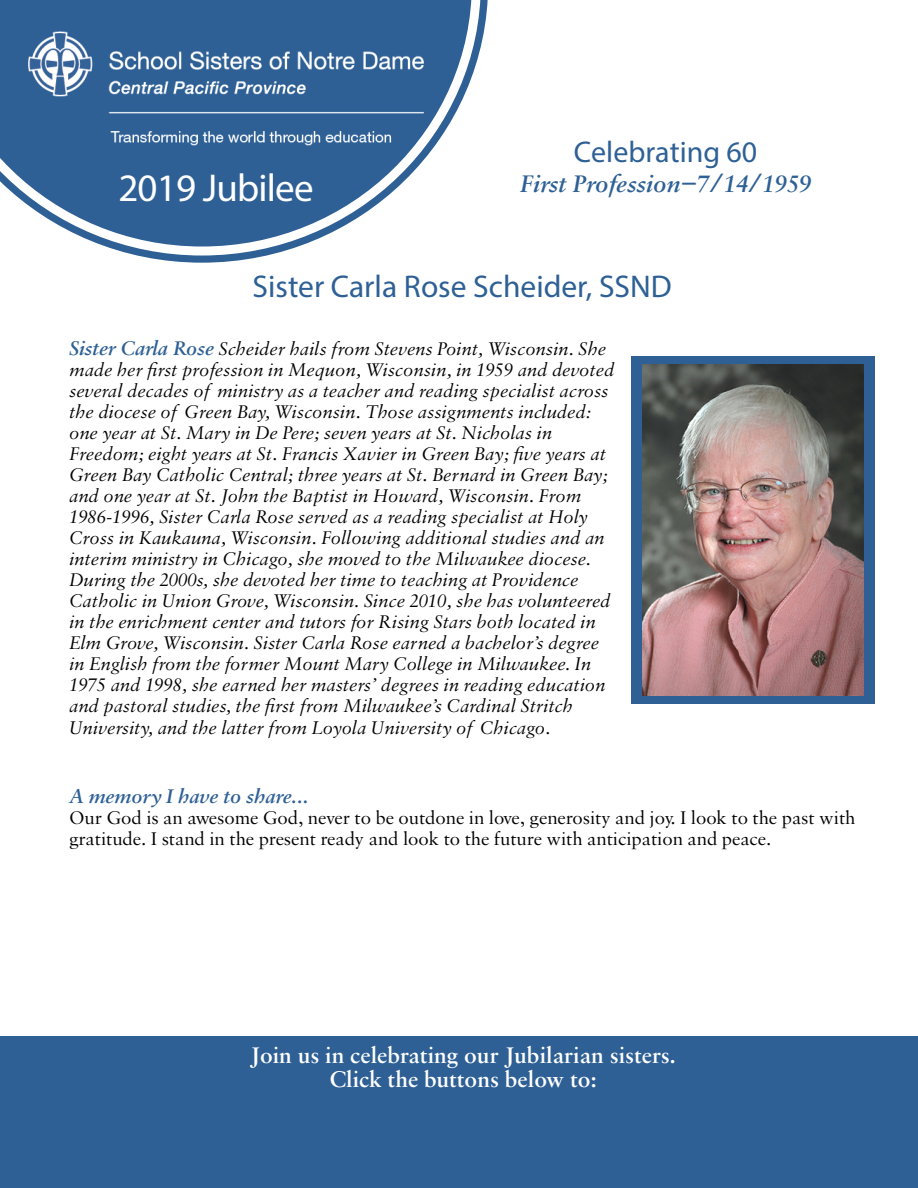
<style>
.page{position:relative;width:918px;height:1188px;background:#fff}
.page>*{position:absolute;margin:0;border:0;box-sizing:border-box;transform-origin:0 0}
.t1{font:39px "Myriad Pro";letter-spacing:-.02em;color:#fff}
.t2{font:31.5px "Myriad Pro";color:#2e6095}
.t3{font:30px "Myriad Pro";color:#2e6095}
.t4{font:italic 600 25.5px "Sabon MT Pro";color:#2e6095}
.t5{font:600 24px/24px "Sabon MT Pro";color:#fff;text-align:center}
.t6{font:italic 600 21px "Sabon MT Pro";color:#2e6095}
.t7{font:italic 19.5px/21px "Sabon MT Pro";letter-spacing:-.005em;color:#000}
.t8{font:19.5px/21px "Sabon MT Pro";letter-spacing:-.005em;color:#000}
.s1{font-weight:600;font-size:21px;color:#2e6095}
</style>
<div class="page">
<div style="left:632px;top:356px;width:243px;height:348px;background:#2e6095"></div>
<img style="left:643px;top:365px;width:221px;height:331px">
<div style="left:0;top:1037px;width:918px;height:151px;background:#2e6095"></div>
<svg style="left:140px;top:0;width:348px;height:263px"></svg>
<svg style="left:0;top:0;width:481px;height:256px"></svg>
<div style="left:443px;top:140px;width:445px;height:133px;background:#fff"></div>
<img style="left:28px;top:32px;width:395px;height:113px">
<h1 class="t1" style="left:118px;top:163px;width:197px">2019 Jubilee</h1>
<h3 class="t3" style="left:574px;top:133px;width:185px">Celebrating 60</h3>
<h3 class="t4" style="left:520px;top:169px;width:293px">First Profession−7/14/1959</h3>
<h2 class="t2" style="left:253px;top:267px;width:421px">Sister Carla Rose Scheider, SSND</h2>
<p class="t7" style="left:69px;top:338px;width:547px"><span class="s1">Sister Carla Rose</span> Scheider hails from Stevens Point, Wisconsin. She made her first profession in Mequon, Wisconsin, in 1959 and devoted several decades of ministry as a teacher and reading specialist across the diocese of Green Bay, Wisconsin. Those assignments included: one year at St. Mary in De Pere; seven years at St. Nicholas in Freedom; eight years at St. Francis Xavier in Green Bay; five years at Green Bay Catholic Central; three years at St. Bernard in Green Bay; and one year at St. John the Baptist in Howard, Wisconsin. From 1986-1996, Sister Carla Rose served as a reading specialist at Holy Cross in Kaukauna, Wisconsin. Following additional studies and an interim ministry in Chicago, she moved to the Milwaukee diocese.<br>During the 2000s, she devoted her time to teaching at Providence Catholic in Union Grove, Wisconsin. Since 2010, she has volunteered in the enrichment center and tutors for Rising Stars both located in Elm Grove, Wisconsin. Sister Carla Rose earned a bachelor’s degree in English from the former Mount Mary College in Milwaukee. In 1975 and 1998, she earned her masters’ degrees in reading education and pastoral studies, the first from Milwaukee’s Cardinal Stritch University, and the latter from Loyola University of Chicago.</p>
<p class="t6" style="left:69px;top:783px;width:240px">A memory I have to share...</p>
<p class="t8" style="left:69px;top:806px;width:788px">Our God is an awesome God, never to be outdone in love, generosity and joy. I look to the past with gratitude. I stand in the present ready and look to the future with anticipation and peace.</p>
<p class="t5" style="left:250px;top:1043px;width:427px">Join us in celebrating our Jubilarian sisters.<br>Click the buttons below to:</p>
</div>
